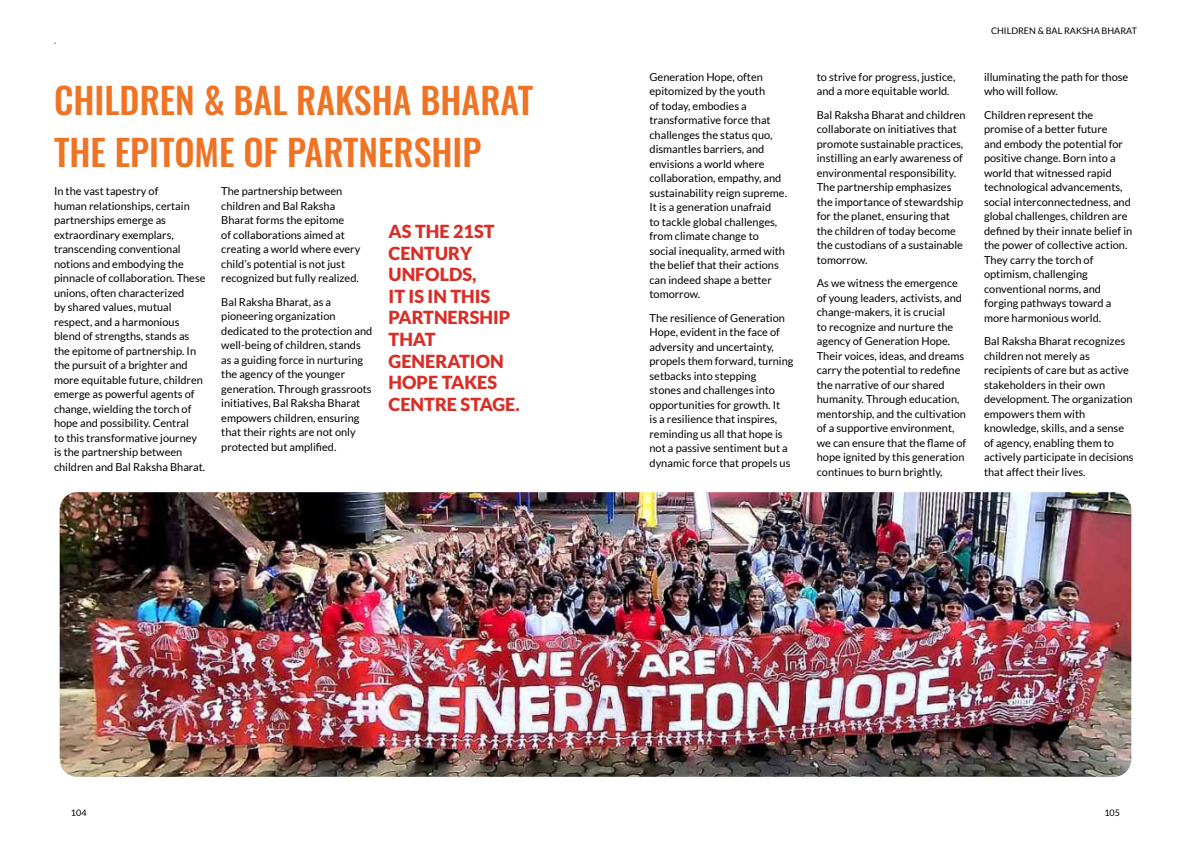
<style>
.page{position:relative;width:1191px;height:842px;background:#fff}
.page>*{position:absolute;margin:0;border:0;box-sizing:border-box;transform-origin:0 0}
.t1{font:500 36px/52.2px "Oswald";color:#ee7325}
.t2{font:900 18px/21.6px "Lato";color:#d92e27}
.t3{font:11px/14.5px "Lato";color:#000}
.t4{font:9px "Lato";color:#000}
.t5{font:700 9px "Lato";color:#d92b27}
</style>
<div class="page">
<img style="left:60px;top:492px;width:1071px;height:285px">
<p class="t5" style="left:54px;top:35px;width:4px">.</p>
<h1 class="t1" style="left:54px;top:76px;width:481px">CHILDREN &amp; BAL RAKSHA BHARAT<br>THE EPITOME OF PARTNERSHIP</h1>
<p class="t3" style="left:54px;top:184px;width:153px">In the vast tapestry of<br>human relationships, certain partnerships emerge as extraordinary exemplars, transcending conventional notions and embodying the pinnacle of collaboration. These unions, often characterized<br>by shared values, mutual respect, and a harmonious blend of strengths, stands as the epitome of partnership. In the pursuit of a brighter and more equitable future, children emerge as powerful agents of change, wielding the torch of hope and possibility. Central<br>to this transformative journey is the partnership between children and Bal Raksha Bharat.</p>
<p class="t3" style="left:221px;top:184px;width:141px">The partnership between children and Bal Raksha<br>Bharat forms the epitome<br>of collaborations aimed at creating a world where every child’s potential is not just recognized but fully realized.</p>
<p class="t3" style="left:221px;top:294px;width:152px">Bal Raksha Bharat, as a pioneering organization dedicated to the protection and well-being of children, stands as a guiding force in nurturing the agency of the younger generation. Through grassroots initiatives, Bal Raksha Bharat empowers children, ensuring that their rights are not only protected but amplified.</p>
<h2 class="t2" style="left:388px;top:220px;width:133px">AS THE 21ST<br>CENTURY<br>UNFOLDS,<br>IT IS IN THIS<br>PARTNERSHIP<br>THAT<br>GENERATION<br>HOPE TAKES<br>CENTRE STAGE.</h2>
<p class="t3" style="left:649px;top:69px;width:139px">Generation Hope, often epitomized by the youth<br>of today, embodies a transformative force that challenges the status quo, dismantles barriers, and envisions a world where collaboration, empathy, and sustainability reign supreme.<br>It is a generation unafraid<br>to tackle global challenges, from climate change to social inequality, armed with the belief that their actions can indeed shape a better tomorrow.</p>
<p class="t3" style="left:649px;top:310px;width:145px">The resilience of Generation<br>Hope, evident in the face of adversity and uncertainty, propels them forward, turning setbacks into stepping<br>stones and challenges into opportunities for growth. It<br>is a resilience that inspires, reminding us all that hope is not a passive sentiment but a dynamic force that propels us</p>
<p class="t3" style="left:816px;top:69px;width:140px">to strive for progress, justice, and a more equitable world.</p>
<p class="t3" style="left:816px;top:107px;width:150px">Bal Raksha Bharat and children collaborate on initiatives that promote sustainable practices, instilling an early awareness of environmental responsibility.<br>The partnership emphasizes the importance of stewardship for the planet, ensuring that the children of today become the custodians of a sustainable tomorrow.</p>
<p class="t3" style="left:816px;top:276px;width:151px">As we witness the emergence of young leaders, activists, and change-makers, it is crucial<br>to recognize and nurture the agency of Generation Hope.<br>Their voices, ideas, and dreams carry the potential to redefine the narrative of our shared humanity. Through education, mentorship, and the cultivation of a supportive environment, we can ensure that the flame of hope ignited by this generation continues to burn brightly,</p>
<p class="t4" style="left:991px;top:25px;width:147px">CHILDREN &amp; BAL RAKSHA BHARAT</p>
<p class="t3" style="left:984px;top:69px;width:146px">illuminating the path for those who will follow.</p>
<p class="t3" style="left:984px;top:107px;width:150px">Children represent the promise of a better future<br>and embody the potential for positive change. Born into a world that witnessed rapid technological advancements, social interconnectedness, and global challenges, children are defined by their innate belief in the power of collective action.<br>They carry the torch of optimism, challenging conventional norms, and forging pathways toward a more harmonious world.</p>
<p class="t3" style="left:984px;top:334px;width:151px">Bal Raksha Bharat recognizes children not merely as recipients of care but as active stakeholders in their own development. The organization empowers them with knowledge, skills, and a sense of agency, enabling them to actively participate in decisions that affect their lives.</p>
<p class="t4" style="left:71px;top:808px;width:17px">104</p>
<p class="t4" style="left:1104px;top:808px;width:17px">105</p>
</div>
